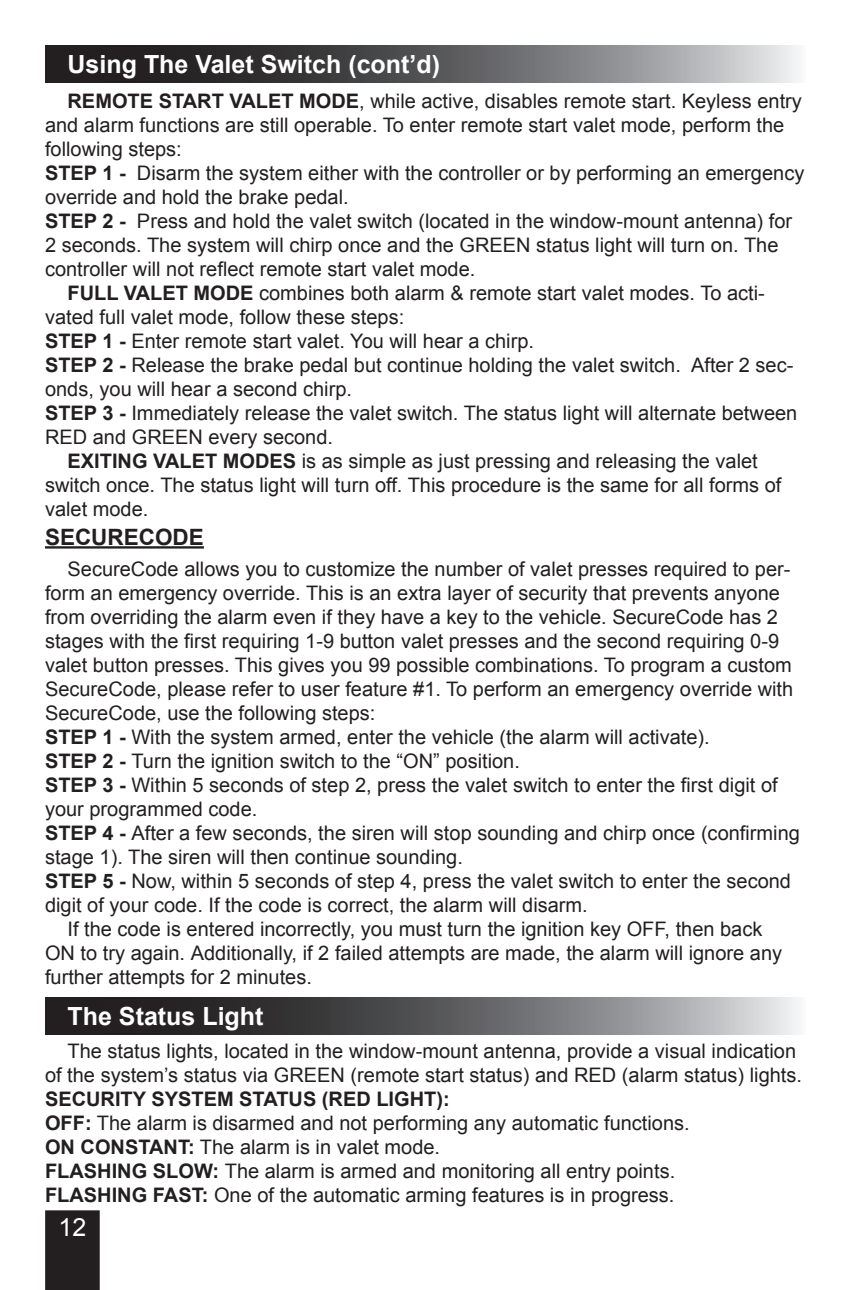
<style>
.page{position:relative;width:851px;height:1290px;background:#fff}
.page>*{position:absolute;margin:0;border:0;box-sizing:border-box;transform-origin:0 0}
.t1{font:700 25px "Arial";color:#fff}
.t2{font:25px "Arial";color:#fff}
.t3{font:700 22.5px "Arial";color:#231f20}
.t4{font:20px/24px "Arial";color:#231f20;text-align:right}
.s1{font-weight:700}
</style>
<div class="page">
<div style="left:45px;top:1210px;width:55px;height:80px;background:#231f20"></div>
<svg style="left:45px;top:45px;width:753px;height:37px;background:#636264"></svg>
<hr style="left:45px;top:546px;width:159px;height:2px;background:#231f20">
<svg style="left:45px;top:997px;width:753px;height:37px;background:#636264"></svg>
<p class="t1" style="left:68px;top:47px;width:374px">Using The Valet Switch (cont’d)</p>
<p class="t4" style="left:68px;top:89px;width:735px"><span class="s1">REMOTE START VALET MODE</span>, while active, disables remote start. Keyless entry</p>
<p class="t4" style="left:45px;top:113px;width:740px">and alarm functions are still operable. To enter remote start valet mode, perform the</p>
<p class="t4" style="left:45px;top:137px;width:138px">following steps:</p>
<p class="t4" style="left:45px;top:161px;width:760px"><span class="s1">STEP 1 -</span> Disarm the system either with the controller or by performing an emergency</p>
<p class="t4" style="left:45px;top:185px;width:301px">override and hold the brake pedal.</p>
<p class="t4" style="left:45px;top:209px;width:748px"><span class="s1">STEP 2 -</span> Press and hold the valet switch (located in the window-mount antenna) for</p>
<p class="t4" style="left:45px;top:233px;width:734px">2 seconds. The system will chirp once and the GREEN status light will turn on. The</p>
<p class="t4" style="left:45px;top:257px;width:432px">controller will not reflect remote start valet mode.</p>
<p class="t4" style="left:68px;top:281px;width:698px"><span class="s1">FULL VALET MODE</span> combines both alarm &amp; remote start valet modes. To acti-</p>
<p class="t4" style="left:45px;top:305px;width:361px">vated full valet mode, follow these steps:</p>
<p class="t4" style="left:45px;top:329px;width:487px"><span class="s1">STEP 1 -</span> Enter remote start valet. You will hear a chirp.</p>
<p class="t4" style="left:45px;top:353px;width:749px"><span class="s1">STEP 2 -</span> Release the brake pedal but continue holding the valet switch. After 2 sec-</p>
<p class="t4" style="left:45px;top:377px;width:305px">onds, you will hear a second chirp.</p>
<p class="t4" style="left:45px;top:401px;width:753px"><span class="s1">STEP 3 -</span> Immediately release the valet switch. The status light will alternate between</p>
<p class="t4" style="left:45px;top:425px;width:286px">RED and GREEN every second.</p>
<p class="t4" style="left:68px;top:449px;width:691px"><span class="s1">EXITING VALET MODES</span> is as simple as just pressing and releasing the valet</p>
<p class="t4" style="left:45px;top:473px;width:737px">switch once. The status light will turn off. This procedure is the same for all forms of</p>
<p class="t4" style="left:45px;top:497px;width:101px">valet mode.</p>
<p class="t3" style="left:45px;top:522px;width:127px">SecureCode</p>
<p class="t4" style="left:68px;top:557px;width:724px">SecureCode allows you to customize the number of valet presses required to per-</p>
<p class="t4" style="left:45px;top:581px;width:736px">form an emergency override. This is an extra layer of security that prevents anyone</p>
<p class="t4" style="left:45px;top:605px;width:734px">from overriding the alarm even if they have a key to the vehicle. SecureCode has 2</p>
<p class="t4" style="left:45px;top:629px;width:735px">stages with the first requiring 1-9 button valet presses and the second requiring 0-9</p>
<p class="t4" style="left:45px;top:653px;width:748px">valet button presses. This gives you 99 possible combinations. To program a custom</p>
<p class="t4" style="left:45px;top:677px;width:749px">SecureCode, please refer to user feature #1. To perform an emergency override with</p>
<p class="t4" style="left:45px;top:701px;width:332px">SecureCode, use the following steps:</p>
<p class="t4" style="left:45px;top:725px;width:662px"><span class="s1">STEP 1 -</span> With the system armed, enter the vehicle (the alarm will activate).</p>
<p class="t4" style="left:45px;top:749px;width:473px"><span class="s1">STEP 2 -</span> Turn the ignition switch to the “ON” position.</p>
<p class="t4" style="left:45px;top:773px;width:734px"><span class="s1">STEP 3 -</span> Within 5 seconds of step 2, press the valet switch to enter the first digit of</p>
<p class="t4" style="left:45px;top:797px;width:210px">your programmed code.</p>
<p class="t4" style="left:45px;top:821px;width:756px"><span class="s1">STEP 4 -</span> After a few seconds, the siren will stop sounding and chirp once (confirming</p>
<p class="t4" style="left:45px;top:845px;width:416px">stage 1). The siren will then continue sounding.</p>
<p class="t4" style="left:45px;top:869px;width:747px"><span class="s1">STEP 5 -</span> Now, within 5 seconds of step 4, press the valet switch to enter the second</p>
<p class="t4" style="left:45px;top:893px;width:540px">digit of your code. If the code is correct, the alarm will disarm.</p>
<p class="t4" style="left:68px;top:917px;width:696px">If the code is entered incorrectly, you must turn the ignition key OFF, then back</p>
<p class="t4" style="left:45px;top:941px;width:738px">ON to try again. Additionally, if 2 failed attempts are made, the alarm will ignore any</p>
<p class="t4" style="left:45px;top:965px;width:265px">further attempts for 2 minutes.</p>
<p class="t1" style="left:68px;top:1000px;width:197px">The Status Light</p>
<p class="t4" style="left:45px;top:1039px;width:754px">The status lights, located in the window-mount antenna, provide a visual indication<br>of the system’s status via GREEN (remote start status) and RED (alarm status) lights.</p>
<p class="t4" style="left:45px;top:1087px;width:642px;text-align:left"><span class="s1">SECURITY SYSTEM STATUS (RED LIGHT):<br>OFF:</span> The alarm is disarmed and not performing any automatic functions.<br><span class="s1">ON CONSTANT:</span> The alarm is in valet mode.<br><span class="s1">FLASHING SLOW:</span> The alarm is armed and monitoring all entry points.<br><span class="s1">FLASHING FAST:</span> One of the automatic arming features is in progress.</p>
<p class="t2" style="left:58px;top:1210px;width:29px">12</p>
</div>
